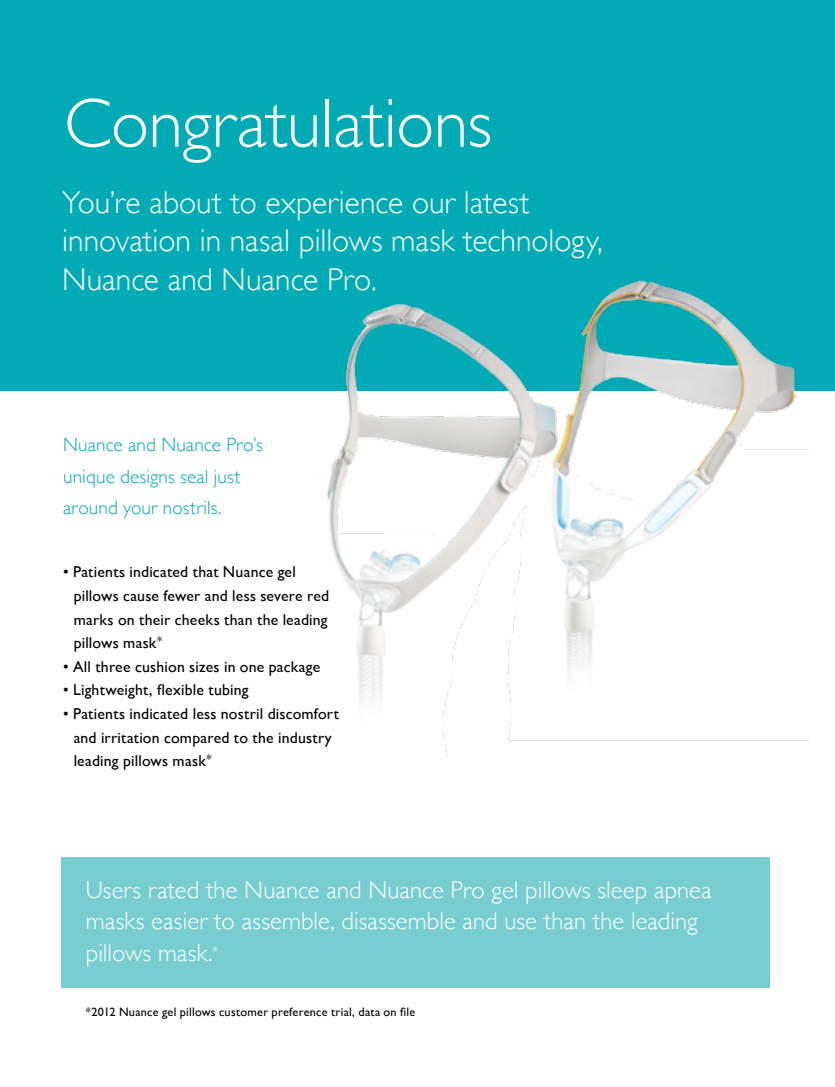
<style>
.page{position:relative;width:835px;height:1087px;background:#fff}
.page>*{position:absolute;margin:0;border:0;box-sizing:border-box;transform-origin:0 0}
.t1{font:70px "Gill Sans Alt One WGL Light";letter-spacing:-.005em;color:#fff}
.t2{font:31.5px/38.5px "Gill Sans Alt One WGL Light";color:#fff}
.t3{font:300 24.5px/31.5px "Gill Sans";color:#fff}
.t4{font:300 19.25px/31.5px "Gill Sans";letter-spacing:.005em;color:#00abb5}
.t5{font:15.75px/23.6px "Gill Sans";letter-spacing:.015em;color:#000}
.t6{font:12.25px "Gill Sans";letter-spacing:.02em;color:#000}
</style>
<div class="page">
<div style="left:0;top:0;width:835px;height:390px;background:#00abb5"></div>
<img style="left:310px;top:280px;width:498px;height:475px">
<div style="left:61px;top:856px;width:709px;height:131px;background:#78cdd1"></div>
<h1 class="t1" style="left:64px;top:77px;width:429px">Congratulations</h1>
<h2 class="t2" style="left:62px;top:183px;width:542px">You’re about to experience our latest innovation in nasal pillows mask technology,<br>Nuance and Nuance Pro.</h2>
<p class="t4" style="left:63px;top:428px;width:201px">Nuance and Nuance Pro’s unique designs seal just around your nostrils.</p>
<p class="t5" style="left:74px;top:560px;width:257px;text-indent:-11px">• Patients indicated that Nuance gel pillows cause fewer and less severe red marks on their cheeks than the leading pillows mask<sup>*</sup></p>
<p class="t5" style="left:63px;top:654px;width:259px">• All three cushion sizes in one package</p>
<p class="t5" style="left:63px;top:678px;width:187px">• Lightweight, flexible tubing</p>
<p class="t5" style="left:74px;top:702px;width:267px;text-indent:-11px">• Patients indicated less nostril discomfort and irritation compared to the industry leading pillows mask<sup>*</sup></p>
<h3 class="t3" style="left:86px;top:873px;width:627px">Users rated the Nuance and Nuance Pro gel pillows sleep apnea masks easier to assemble, disassemble and use than the leading pillows mask.<sup>*</sup></h3>
<p class="t6" style="left:86px;top:1004px;width:331px">*2012 Nuance gel pillows customer preference trial, data on file</p>
</div>
